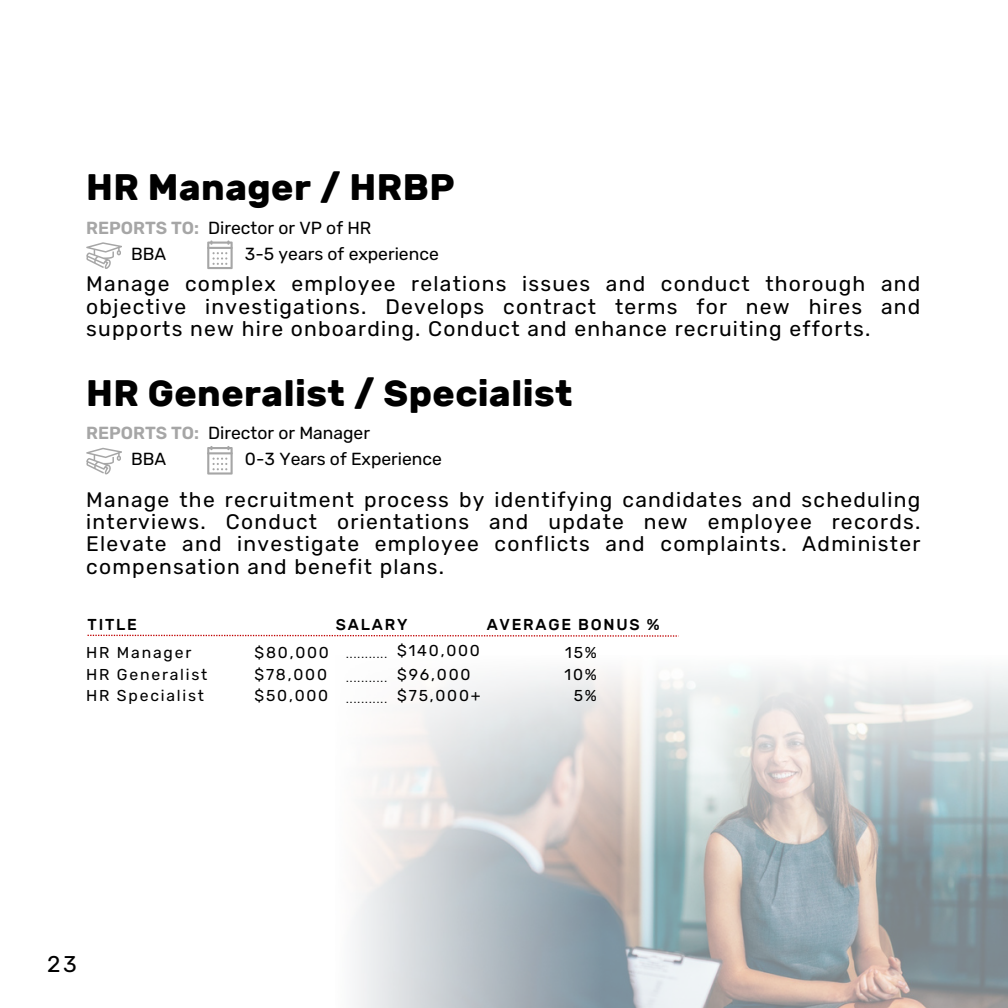
<style>
.page{position:relative;width:1008px;height:1008px;background:#fff}
.page>*{position:absolute;margin:0;border:0;box-sizing:border-box;transform-origin:0 0}
.t1{font:700 36.75px "Rubik";letter-spacing:.015em;color:#000}
.t2{font:22.75px "Rubik";color:#000}
.t3{font:21px/22.4px "Rubik";letter-spacing:.06em;color:#000;text-align:justify}
.t4{font:17.5px "Rubik";color:#000}
.t5{font:600 17.5px "Rubik";color:#a6a6a6}
.t6{font:15.75px "Rubik";letter-spacing:.115em;color:#000}
.t7{font:500 15.75px "Rubik";letter-spacing:.115em;color:#000}
.t8{font:10.5px "Rubik";color:#000}
</style>
<div class="page">
<svg style="left:88px;top:635px;width:589px;height:2px"></svg>
<svg style="left:86px;top:448px;width:36px;height:26px"></svg>
<svg style="left:207px;top:446px;width:25px;height:29px"></svg>
<svg style="left:86px;top:242px;width:36px;height:27px"></svg>
<svg style="left:207px;top:240px;width:25px;height:29px"></svg>
<img style="left:355px;top:668px;width:653px;height:340px">
<h6 class="t1" style="left:86px;top:166px;width:370px">HR Manager / HRBP</h6>
<p class="t5" style="left:86px;top:217px;width:114px">REPORTS TO:</p>
<p class="t4" style="left:208px;top:217px;width:165px">Director or VP of HR</p>
<p class="t4" style="left:131px;top:243px;width:37px">BBA</p>
<p class="t4" style="left:245px;top:243px;width:195px">3-5 years of experience</p>
<h2 class="t3" style="left:86px;top:273px;width:836px">Manage complex employee relations issues and conduct thorough and objective investigations. Develops contract terms for new hires and supports new hire onboarding. Conduct and enhance recruiting efforts.</h2>
<h3 class="t1" style="left:86px;top:372px;width:488px">HR Generalist / Specialist</h3>
<p class="t5" style="left:86px;top:423px;width:114px">REPORTS TO:</p>
<p class="t4" style="left:208px;top:423px;width:163px">Director or Manager</p>
<p class="t4" style="left:131px;top:449px;width:37px">BBA</p>
<p class="t4" style="left:245px;top:449px;width:199px">0-3 Years of Experience</p>
<h1 class="t3" style="left:86px;top:488px;width:836px">Manage the recruitment process by identifying candidates and scheduling interviews. Conduct orientations and update new employee records.<br>Elevate and investigate employee conflicts and complaints. Administer compensation and benefit plans.</h1>
<p class="t7" style="left:88px;top:615px;width:51px">TITLE</p>
<h4 class="t7" style="left:336px;top:615px;width:73px">SALARY</h4>
<h5 class="t7" style="left:487px;top:615px;width:175px">AVERAGE BONUS %</h5>
<p class="t6" style="left:86px;top:643px;width:107px">HR Manager</p>
<h5 class="t6" style="left:86px;top:665px;width:123px">HR Generalist</h5>
<h4 class="t6" style="left:397px;top:641px;width:84px">$140,000</h4>
<h3 class="t6" style="left:255px;top:643px;width:76px">$80,000</h3>
<p class="t8" style="left:346px;top:648px;width:42px">...........</p>
<h2 class="t6" style="left:565px;top:643px;width:33px">15%</h2>
<h1 class="t6" style="left:565px;top:665px;width:34px">10%</h1>
<h5 class="t6" style="left:255px;top:665px;width:74px">$78,000</h5>
<p class="t6" style="left:397px;top:665px;width:75px">$96,000</p>
<h5 class="t8" style="left:346px;top:672px;width:42px">...........</h5>
<h6 class="t6" style="left:86px;top:687px;width:119px">HR Specialist</h6>
<p class="t6" style="left:255px;top:687px;width:75px">$50,000</p>
<p class="t8" style="left:346px;top:693px;width:42px">...........</p>
<p class="t6" style="left:397px;top:687px;width:85px">$75,000+</p>
<h6 class="t6" style="left:574px;top:687px;width:25px">5%</h6>
<p class="t2" style="left:47px;top:951px;width:31px">23</p>
</div>
